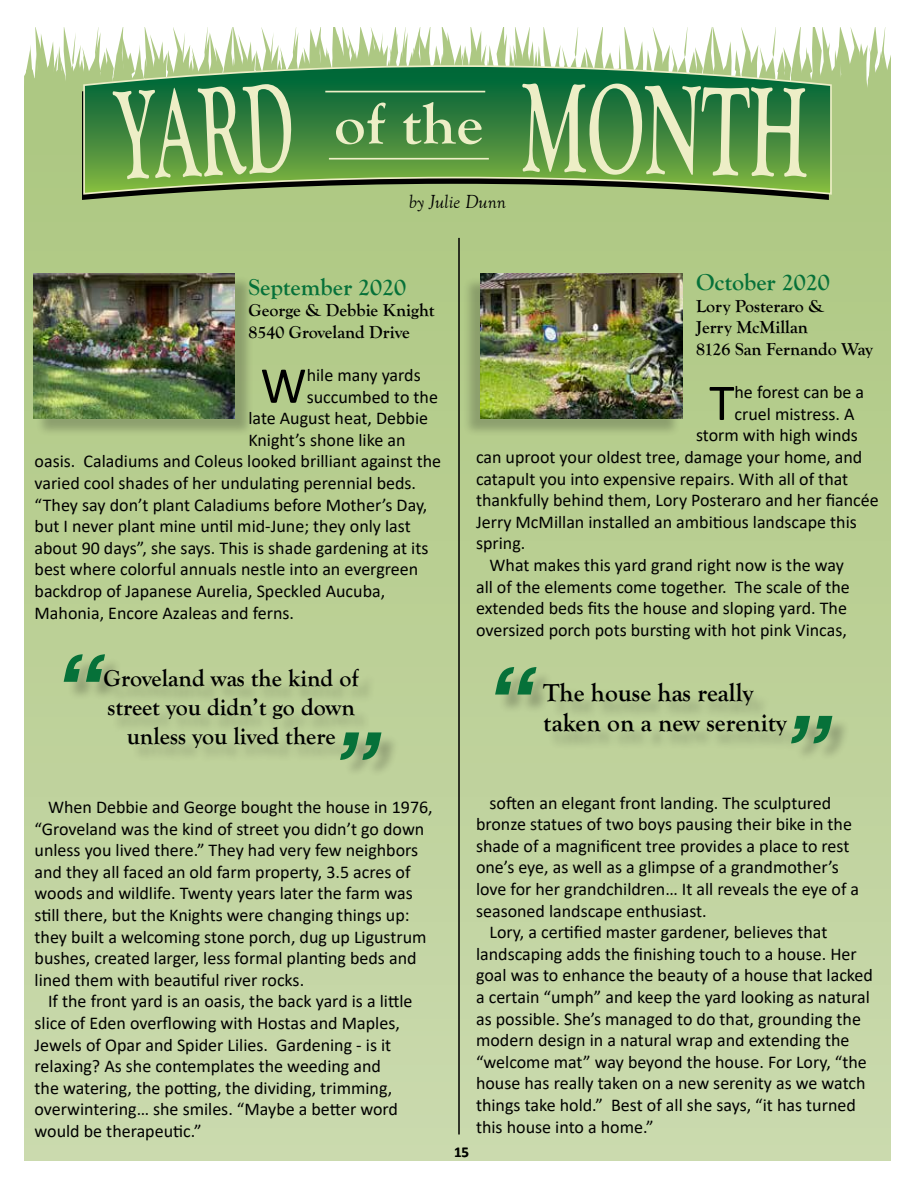
<style>
.page{position:relative;width:918px;height:1188px;background:#fff}
.page>*{position:absolute;margin:0;border:0;box-sizing:border-box;transform-origin:0 0}
.t1{font:italic 700 94.5px "Arial";color:#067139}
.t2{font:52.05px "Calibri";color:#000}
.t3{font:700 25.5px/30.6px "Goudy Old Style T";color:#000}
.t4{font:700 24px/28.8px "Goudy Old Style T";color:#000;text-align:center}
.t5{font:700 24px "Goudy Old Style T";color:#067139}
.t6{font:italic 19.5px "Goudy Old Style T";color:#000}
.t7{font:18px/21.6px "Calibri";color:#000}
.t8{font:700 18px/21.6px "Goudy Old Style T";color:#000}
.t9{font:700 15px "Calibri";color:#000}
</style>
<div class="page">
<div style="left:24px;top:91px;width:867px;height:1070px;background:linear-gradient(to bottom,#acc67e,#cbdaae)"></div>
<div style="left:35px;top:276px;width:219px;height:161px;background:#000;opacity:.22"></div>
<img style="left:33px;top:273px;width:202px;height:145px">
<div style="left:67px;top:658px;width:333px;height:119px;background:#000;opacity:.22"></div>
<div style="left:462px;top:276px;width:219px;height:161px;background:#000;opacity:.22"></div>
<img style="left:481px;top:273px;width:202px;height:145px">
<div style="left:498px;top:670px;width:353px;height:91px;background:#000;opacity:.22"></div>
<hr style="left:458px;top:238px;width:2px;height:896px;background:#000">
<svg style="left:82px;top:196px;width:747px;height:4px;background:#a3bc7b"></svg>
<svg style="left:82px;top:179px;width:751px;height:17px;background:#748b52"></svg>
<svg style="left:24px;top:27px;width:867px;height:152px"></svg>
<p class="t6" style="left:409px;top:191px;width:99px">by Julie Dunn</p>
<h3 class="t5" style="left:248px;top:273px;width:159px">September 2020</h3>
<p class="t8" style="left:248px;top:300px;width:188px">George &amp; Debbie Knight<br>8540 Groveland Drive</p>
<h2 class="t2" style="left:260px;top:349px;width:48px">W</h2>
<p class="t7" style="left:307px;top:364px;width:116px">hile many yards</p>
<p class="t7" style="left:307px;top:385px;width:133px">succumbed to the</p>
<p class="t7" style="left:248px;top:407px;width:181px">late August heat, Debbie</p>
<p class="t7" style="left:248px;top:429px;width:159px">Knight’s shone like an</p>
<p class="t7" style="left:35px;top:450px;width:408px">oasis. Caladiums and Coleus looked brilliant against the</p>
<p class="t7" style="left:35px;top:472px;width:383px">varied cool shades of her undulating perennial beds.</p>
<p class="t7" style="left:35px;top:493px;width:394px">“They say don’t plant Caladiums before Mother’s Day,</p>
<p class="t7" style="left:35px;top:515px;width:378px">but I never plant mine until mid-June; they only last</p>
<p class="t7" style="left:35px;top:537px;width:395px">about 90 days”, she says. This is shade gardening at its</p>
<p class="t7" style="left:35px;top:558px;width:385px">best where colorful annuals nestle into an evergreen</p>
<p class="t7" style="left:35px;top:580px;width:352px">backdrop of Japanese Aurelia, Speckled Aucuba,</p>
<p class="t7" style="left:35px;top:601px;width:261px">Mahonia, Encore Azaleas and ferns.</p>
<h1 class="t1" style="left:52px;top:627px;width:49px">“</h1>
<h3 class="t4" style="left:104px;top:664px;width:257px">Groveland was the kind of street you didn’t go down unless you lived there</h3>
<h1 class="t1" style="left:393px;top:788px;width:49px;rotate:-180deg">“</h1>
<p class="t7" style="left:35px;top:796px;width:400px;text-indent:14px">When Debbie and George bought the house in 1976, “Groveland was the kind of street you didn’t go down unless you lived there.” They had very few neighbors and they all faced an old farm property, 3.5 acres of woods and wildlife. Twenty years later the farm was still there, but the Knights were changing things up: they built a welcoming stone porch, dug up Ligustrum bushes, created larger, less formal planting beds and lined them with beautiful river rocks.</p>
<p class="t7" style="left:35px;top:990px;width:379px;text-indent:14px">If the front yard is an oasis, the back yard is a little slice of Eden overflowing with Hostas and Maples, Jewels of Opar and Spider Lilies. Gardening - is it relaxing? As she contemplates the weeding and<br>the watering, the potting, the dividing, trimming, overwintering… she smiles. “Maybe a better word would be therapeutic.”</p>
<h3 class="t5" style="left:696px;top:269px;width:135px">October 2020</h3>
<p class="t8" style="left:696px;top:295px;width:178px">Lory Posteraro &amp;<br>Jerry McMillan<br>8126 San Fernando Way</p>
<h2 class="t2" style="left:709px;top:366px;width:27px">T</h2>
<p class="t7" style="left:735px;top:381px;width:131px">he forest can be a</p>
<p class="t7" style="left:735px;top:403px;width:121px">cruel mistress. A</p>
<p class="t7" style="left:696px;top:424px;width:163px">storm with high winds</p>
<p class="t7" style="left:476px;top:446px;width:388px">can uproot your oldest tree, damage your home, and</p>
<p class="t7" style="left:476px;top:467px;width:374px">catapult you into expensive repairs. With all of that</p>
<p class="t7" style="left:476px;top:489px;width:404px">thankfully behind them, Lory Posteraro and her fiancée</p>
<p class="t7" style="left:476px;top:511px;width:382px">Jerry McMillan installed an ambitious landscape this</p>
<p class="t7" style="left:476px;top:532px;width:51px">spring.</p>
<p class="t7" style="left:490px;top:554px;width:356px">What makes this yard grand right now is the way</p>
<p class="t7" style="left:476px;top:575px;width:375px">all of the elements come together. The scale of the</p>
<p class="t7" style="left:476px;top:597px;width:372px">extended beds fits the house and sloping yard. The</p>
<p class="t7" style="left:476px;top:619px;width:372px">oversized porch pots bursting with hot pink Vincas,</p>
<h1 class="t1" style="left:483px;top:639px;width:49px">“</h1>
<h3 class="t3" style="left:543px;top:677px;width:245px">The house has really taken on a new serenity</h3>
<h1 class="t1" style="left:844px;top:771px;width:49px;rotate:-180deg">“</h1>
<p class="t7" style="left:490px;top:791px;width:343px">soften an elegant front landing. The sculptured</p>
<p class="t7" style="left:476px;top:813px;width:377px">bronze statues of two boys pausing their bike in the</p>
<p class="t7" style="left:476px;top:835px;width:375px">shade of a magnificent tree provides a place to rest</p>
<p class="t7" style="left:476px;top:856px;width:364px">one’s eye, as well as a glimpse of a grandmother’s</p>
<p class="t7" style="left:476px;top:878px;width:385px">love for her grandchildren… It all reveals the eye of a</p>
<p class="t7" style="left:476px;top:899px;width:232px">seasoned landscape enthusiast.</p>
<p class="t7" style="left:490px;top:921px;width:339px">Lory, a certified master gardener, believes that</p>
<p class="t7" style="left:476px;top:943px;width:382px">landscaping adds the finishing touch to a house. Her</p>
<p class="t7" style="left:476px;top:964px;width:398px">goal was to enhance the beauty of a house that lacked</p>
<p class="t7" style="left:476px;top:986px;width:395px">a certain “umph” and keep the yard looking as natural</p>
<p class="t7" style="left:476px;top:1007px;width:386px">as possible. She’s managed to do that, grounding the</p>
<p class="t7" style="left:476px;top:1029px;width:375px">modern design in a natural wrap and extending the</p>
<p class="t7" style="left:476px;top:1051px;width:392px">“welcome mat” way beyond the house. For Lory, “the</p>
<p class="t7" style="left:476px;top:1072px;width:391px">house has really taken on a new serenity as we watch</p>
<p class="t7" style="left:476px;top:1094px;width:381px">things take hold.” Best of all she says, “it has turned</p>
<p class="t7" style="left:476px;top:1115px;width:179px">this house into a home.”</p>
<p class="t9" style="left:454px;top:1141px;width:17px">15</p>
</div>
